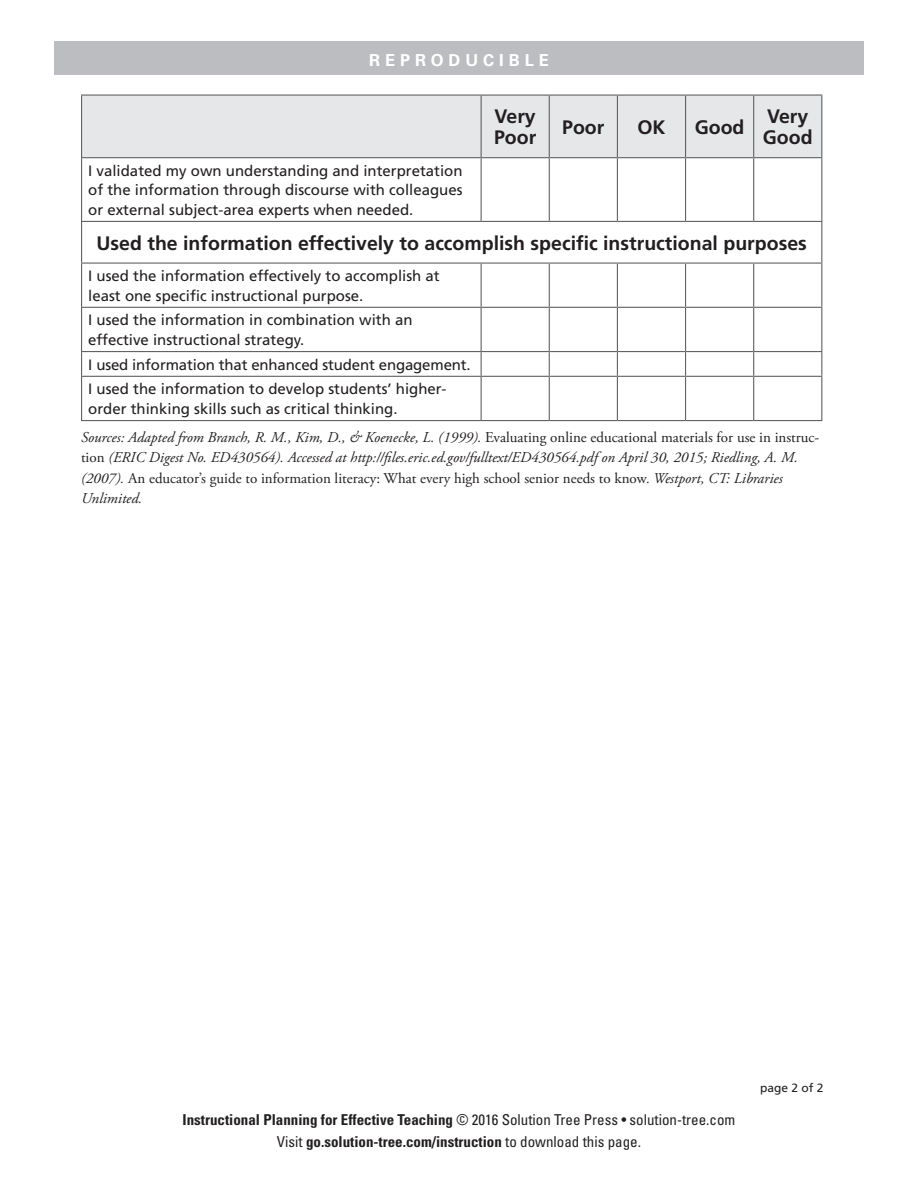
<style>
.page{position:relative;width:918px;height:1188px;background:#fff}
.page>*{position:absolute;margin:0;border:0;box-sizing:border-box;transform-origin:0 0}
.Repro_Table_column_h{font:700 19.5px/21px "Frutiger LT Std";color:#231f20}
.t1{font:700 16.5px "Univers LT Std";letter-spacing:.3em;color:#fff}
.repro_table_body{font:15px/19.5px "Frutiger LT Std";color:#231f20}
.source_note{font:italic 15px/20.2px "Adobe Garamond Pro";color:#231f20}
.t2{font:700 condensed 15px/22.5px "Univers LT Std";color:#231f20;text-align:center}
.of{font:12px "Frutiger LT Std";color:#231f20}
.s1{font-style:normal}
.s2{font-weight:400}
</style>
<div class="page">
<div style="left:54px;top:41px;width:810px;height:34px;background:#bcbdc0"></div>
<div style="left:82px;top:96px;width:739px;height:61px;background:#e6e7e9"></div>
<svg style="left:82px;top:158px;width:739px;height:262px"></svg>
<hr style="left:481px;top:96px;width:1px;height:61px;background:#636366">
<hr style="left:549px;top:96px;width:1px;height:61px;background:#636366">
<hr style="left:617px;top:96px;width:1px;height:61px;background:#636366">
<hr style="left:685px;top:96px;width:1px;height:61px;background:#636366">
<hr style="left:753px;top:96px;width:1px;height:61px;background:#636366">
<hr style="left:481px;top:158px;width:1px;height:63px;background:#636366">
<hr style="left:549px;top:158px;width:1px;height:63px;background:#636366">
<hr style="left:617px;top:158px;width:1px;height:63px;background:#636366">
<hr style="left:685px;top:158px;width:1px;height:63px;background:#636366">
<hr style="left:753px;top:158px;width:1px;height:63px;background:#636366">
<hr style="left:481px;top:264px;width:1px;height:43px;background:#636366">
<hr style="left:549px;top:264px;width:1px;height:43px;background:#636366">
<hr style="left:617px;top:264px;width:1px;height:43px;background:#636366">
<hr style="left:685px;top:264px;width:1px;height:43px;background:#636366">
<hr style="left:753px;top:264px;width:1px;height:43px;background:#636366">
<hr style="left:81px;top:307px;width:400px;height:1px;background:#636366">
<hr style="left:481px;top:307px;width:68px;height:1px;background:#636366">
<hr style="left:481px;top:308px;width:1px;height:43px;background:#636366">
<hr style="left:549px;top:307px;width:68px;height:1px;background:#636366">
<hr style="left:549px;top:308px;width:1px;height:43px;background:#636366">
<hr style="left:617px;top:307px;width:69px;height:1px;background:#636366">
<hr style="left:617px;top:308px;width:1px;height:43px;background:#636366">
<hr style="left:686px;top:307px;width:68px;height:1px;background:#636366">
<hr style="left:685px;top:308px;width:1px;height:43px;background:#636366">
<hr style="left:754px;top:307px;width:68px;height:1px;background:#636366">
<hr style="left:753px;top:308px;width:1px;height:43px;background:#636366">
<hr style="left:81px;top:351px;width:400px;height:1px;background:#636366">
<hr style="left:481px;top:351px;width:68px;height:1px;background:#636366">
<svg style="left:481px;top:352px;width:1px;height:24px"></svg>
<hr style="left:549px;top:351px;width:68px;height:1px;background:#636366">
<svg style="left:549px;top:352px;width:1px;height:24px"></svg>
<hr style="left:617px;top:351px;width:69px;height:1px;background:#636366">
<svg style="left:617px;top:352px;width:1px;height:24px"></svg>
<hr style="left:686px;top:351px;width:68px;height:1px;background:#636366">
<svg style="left:685px;top:352px;width:1px;height:24px"></svg>
<hr style="left:754px;top:351px;width:68px;height:1px;background:#636366">
<svg style="left:753px;top:352px;width:1px;height:24px"></svg>
<hr style="left:81px;top:376px;width:400px;height:1px;background:#636366">
<hr style="left:481px;top:376px;width:68px;height:1px;background:#636366">
<hr style="left:481px;top:377px;width:1px;height:43px;background:#636366">
<hr style="left:549px;top:376px;width:68px;height:1px;background:#636366">
<hr style="left:549px;top:377px;width:1px;height:43px;background:#636366">
<hr style="left:617px;top:376px;width:69px;height:1px;background:#636366">
<hr style="left:617px;top:377px;width:1px;height:43px;background:#636366">
<hr style="left:686px;top:376px;width:68px;height:1px;background:#636366">
<hr style="left:685px;top:377px;width:1px;height:43px;background:#636366">
<hr style="left:754px;top:376px;width:68px;height:1px;background:#636366">
<hr style="left:753px;top:377px;width:1px;height:43px;background:#636366">
<hr style="left:81px;top:158px;width:1px;height:63px;background:#636366">
<hr style="left:821px;top:158px;width:1px;height:63px;background:#636366">
<hr style="left:81px;top:264px;width:1px;height:43px;background:#636366">
<hr style="left:821px;top:264px;width:1px;height:43px;background:#636366">
<hr style="left:81px;top:308px;width:1px;height:43px;background:#636366">
<hr style="left:821px;top:308px;width:1px;height:43px;background:#636366">
<svg style="left:81px;top:352px;width:1px;height:24px"></svg>
<svg style="left:821px;top:352px;width:1px;height:24px"></svg>
<hr style="left:81px;top:377px;width:1px;height:43px;background:#636366">
<hr style="left:821px;top:377px;width:1px;height:43px;background:#636366">
<hr style="left:81px;top:420px;width:400px;height:1px;background:#636366">
<hr style="left:481px;top:420px;width:68px;height:1px;background:#636366">
<hr style="left:549px;top:420px;width:68px;height:1px;background:#636366">
<hr style="left:617px;top:420px;width:69px;height:1px;background:#636366">
<hr style="left:686px;top:420px;width:68px;height:1px;background:#636366">
<hr style="left:754px;top:420px;width:68px;height:1px;background:#636366">
<hr style="left:81px;top:221px;width:400px;height:1px;background:#636366">
<hr style="left:81px;top:222px;width:1px;height:40px;background:#636366">
<hr style="left:481px;top:221px;width:68px;height:1px;background:#636366">
<hr style="left:549px;top:221px;width:68px;height:1px;background:#636366">
<hr style="left:617px;top:221px;width:69px;height:1px;background:#636366">
<hr style="left:686px;top:221px;width:68px;height:1px;background:#636366">
<hr style="left:754px;top:221px;width:68px;height:1px;background:#636366">
<hr style="left:821px;top:222px;width:1px;height:40px;background:#636366">
<hr style="left:81px;top:262px;width:400px;height:2px;background:#636366">
<hr style="left:481px;top:262px;width:68px;height:2px;background:#636366">
<hr style="left:549px;top:262px;width:68px;height:2px;background:#636366">
<hr style="left:617px;top:262px;width:69px;height:2px;background:#636366">
<hr style="left:686px;top:262px;width:68px;height:2px;background:#636366">
<hr style="left:754px;top:262px;width:68px;height:2px;background:#636366">
<hr style="left:81px;top:94px;width:400px;height:2px;background:#636366">
<hr style="left:81px;top:96px;width:1px;height:61px;background:#636366">
<hr style="left:481px;top:94px;width:68px;height:2px;background:#636366">
<hr style="left:549px;top:94px;width:68px;height:2px;background:#636366">
<hr style="left:617px;top:94px;width:69px;height:2px;background:#636366">
<hr style="left:686px;top:94px;width:68px;height:2px;background:#636366">
<hr style="left:754px;top:94px;width:68px;height:2px;background:#636366">
<hr style="left:821px;top:96px;width:1px;height:61px;background:#636366">
<hr style="left:81px;top:157px;width:400px;height:1px;background:#636366">
<hr style="left:481px;top:157px;width:68px;height:1px;background:#636366">
<hr style="left:549px;top:157px;width:68px;height:1px;background:#636366">
<hr style="left:617px;top:157px;width:69px;height:1px;background:#636366">
<hr style="left:686px;top:157px;width:68px;height:1px;background:#636366">
<hr style="left:754px;top:157px;width:68px;height:1px;background:#636366">
<p class="t1" style="left:369px;top:50px;width:181px">REPRODUCIBLE</p>
<p class="Repro_Table_column_h" style="left:494px;top:106px;width:44px">Very<br>Poor</p>
<p class="Repro_Table_column_h" style="left:562px;top:117px;width:44px">Poor</p>
<p class="Repro_Table_column_h" style="left:637px;top:117px;width:30px">OK</p>
<p class="Repro_Table_column_h" style="left:695px;top:117px;width:51px">Good</p>
<p class="Repro_Table_column_h" style="left:763px;top:106px;width:51px">Very<br>Good</p>
<p class="repro_table_body" style="left:88px;top:161px;width:376px;text-align:justify">I validated my own understanding and interpretation of the information through discourse with colleagues or external subject-area experts when needed.</p>
<p class="Repro_Table_column_h" style="left:97px;top:232px;width:712px">Used the information effectively to accomplish specific instructional purposes</p>
<p class="repro_table_body" style="left:88px;top:266px;width:353px">I used the information effectively to accomplish at least one specific instructional purpose.</p>
<p class="repro_table_body" style="left:88px;top:310px;width:326px">I used the information in combination with an effective instructional strategy.</p>
<p class="repro_table_body" style="left:88px;top:355px;width:384px">I used information that enhanced student engagement.</p>
<p class="repro_table_body" style="left:88px;top:379px;width:360px">I used the information to develop students’ higher&shy;order thinking skills such as critical thinking.</p>
<p class="source_note" style="left:81px;top:428px;width:740px">Sources: Adapted from Branch, R. M., Kim, D., &amp; Koenecke, L. (1999). <span class="s1">Evaluating online educational materials for use in instruc&shy;tion</span> (ERIC Digest No. ED430564). Accessed at http://files.eric.ed.gov/fulltext/ED430564.pdf on April 30, 2015; Riedling, A. M. (2007). <span class="s1">An educator’s guide to information literacy: What every high school senior needs to know</span>. Westport, CT: Libraries Unlimited.</p>
<p class="t2" style="left:183px;top:1108px;width:554px">Instructional Planning for Effective Teaching <span class="s2">© 2016 Solution Tree Press • solution-tree.com<br>Visit</span> go.solution-tree.com/instruction <span class="s2">to download this page.</span></p>
<p class="of" style="left:760px;top:1081px;width:65px">page 2 of 2</p>
</div>
